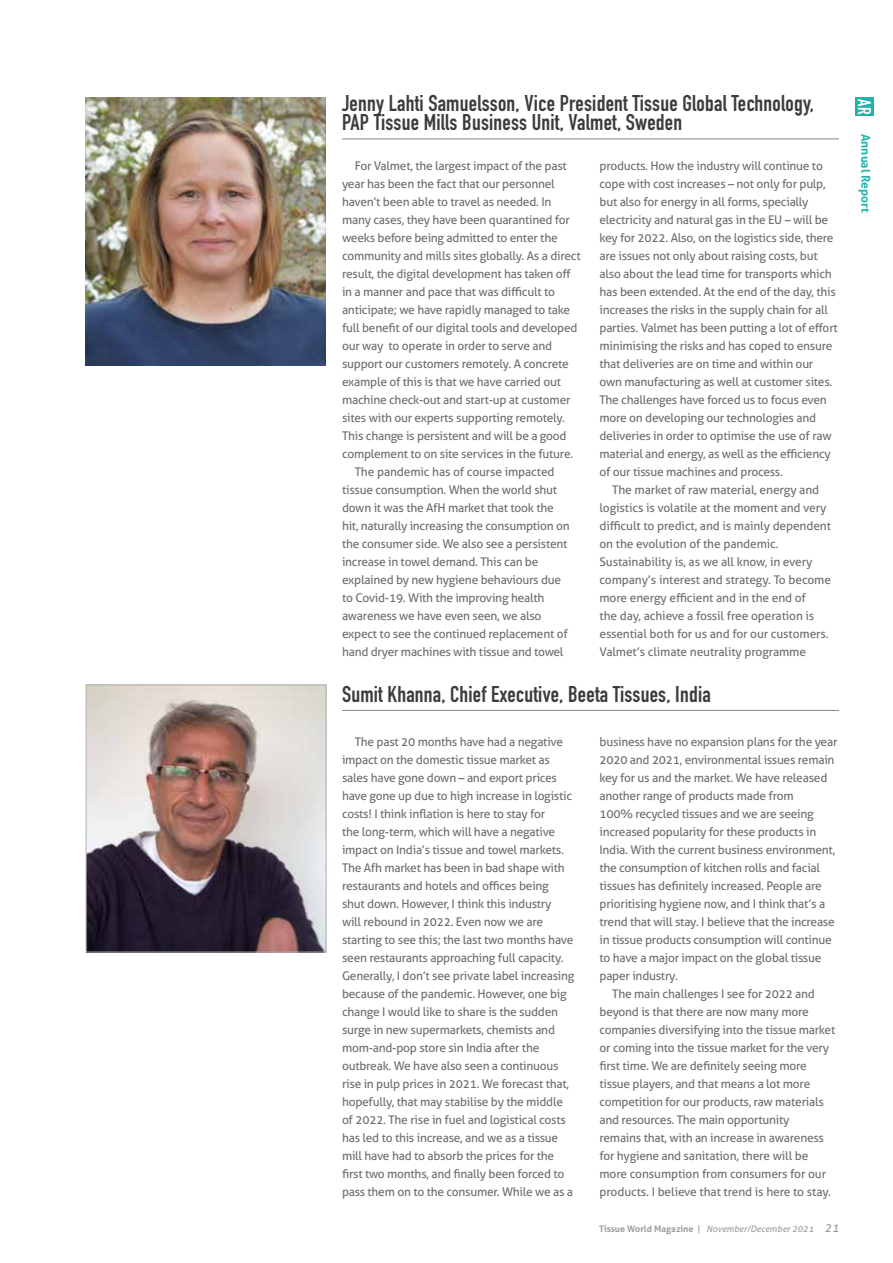
<style>
.page{position:relative;width:893px;height:1263px;background:#fff}
.page>*{position:absolute;margin:0;border:0;box-sizing:border-box;transform-origin:0 0}
.t1{font:700 22.5px/19.5px "DIN Condensed";letter-spacing:.01em;color:#3c3c3b}
.t2{font:700 18px "DIN Condensed";color:#fff}
.t3{font:12px/18px "Aller";letter-spacing:-.02em;color:#706f6f}
.t4{font:700 12px "Aller";color:#20b3aa}
.t5{font:italic 9px "Aller";color:#9d9d9c}
.s1{font-weight:700;font-style:normal}
.s2{font-style:normal}
.s3{font-size:12px}
</style>
<div class="page">
<div style="left:856px;top:98px;width:18px;height:18px;background:#20b3aa"></div>
<hr style="left:342px;top:139px;width:497px;height:1px;background:#878787">
<img style="left:85px;top:98px;width:240px;height:268px">
<hr style="left:342px;top:710px;width:497px;height:1px;background:#878787">
<img style="left:88px;top:686px;width:236px;height:264px">
<div style="left:86px;top:684px;width:240px;height:268px;border:1px solid #b3b2b2"></div>
<h1 class="t1" style="left:342px;top:93px;width:474px">Jenny Lahti Samuelsson, Vice President Tissue Global Technology,<br>PAP Tissue Mills Business Unit, Valmet, Sweden</h1>
<p class="t3" style="left:355px;top:157px;width:214px">For Valmet, the largest impact of the past</p>
<p class="t3" style="left:342px;top:175px;width:214px">year has been the fact that our personnel</p>
<p class="t3" style="left:342px;top:193px;width:211px">haven’t been able to travel as needed. In</p>
<p class="t3" style="left:342px;top:211px;width:229px">many cases, they have been quarantined for</p>
<p class="t3" style="left:342px;top:229px;width:217px">weeks before being admitted to enter the</p>
<p class="t3" style="left:342px;top:247px;width:240px">community and mills sites globally. As a direct</p>
<p class="t3" style="left:342px;top:265px;width:230px">result, the digital development has taken off</p>
<p class="t3" style="left:342px;top:283px;width:215px">in a manner and pace that was difficult to</p>
<p class="t3" style="left:342px;top:301px;width:230px">anticipate; we have rapidly managed to take</p>
<p class="t3" style="left:342px;top:319px;width:237px">full benefit of our digital tools and developed</p>
<p class="t3" style="left:342px;top:337px;width:212px">our way to operate in order to serve and</p>
<p class="t3" style="left:342px;top:355px;width:228px">support our customers remotely. A concrete</p>
<p class="t3" style="left:342px;top:373px;width:220px">example of this is that we have carried out</p>
<p class="t3" style="left:342px;top:391px;width:230px">machine check-out and start-up at customer</p>
<p class="t3" style="left:342px;top:409px;width:225px">sites with our experts supporting remotely.</p>
<p class="t3" style="left:342px;top:427px;width:226px">This change is persistent and will be a good</p>
<p class="t3" style="left:342px;top:445px;width:233px">complement to on site services in the future.</p>
<p class="t3" style="left:355px;top:463px;width:201px">The pandemic has of course impacted</p>
<p class="t3" style="left:342px;top:481px;width:217px">tissue consumption. When the world shut</p>
<p class="t3" style="left:342px;top:499px;width:213px">down it was the AfH market that took the</p>
<p class="t3" style="left:342px;top:517px;width:229px">hit, naturally increasing the consumption on</p>
<p class="t3" style="left:342px;top:535px;width:227px">the consumer side. We also see a persistent</p>
<p class="t3" style="left:342px;top:553px;width:198px">increase in towel demand. This can be</p>
<p class="t3" style="left:342px;top:571px;width:221px">explained by new hygiene behaviours due</p>
<p class="t3" style="left:342px;top:589px;width:204px">to Covid-19. With the improving health</p>
<p class="t3" style="left:342px;top:607px;width:201px">awareness we have even seen, we also</p>
<p class="t3" style="left:342px;top:625px;width:227px">expect to see the continued replacement of</p>
<p class="t3" style="left:342px;top:643px;width:223px">hand dryer machines with tissue and towel</p>
<p class="t3" style="left:599px;top:157px;width:225px">products. How the industry will continue to</p>
<p class="t3" style="left:599px;top:175px;width:228px">cope with cost increases – not only for pulp,</p>
<p class="t3" style="left:599px;top:193px;width:211px">but also for energy in all forms, specially</p>
<p class="t3" style="left:599px;top:211px;width:230px">electricity and natural gas in the EU – will be</p>
<p class="t3" style="left:599px;top:229px;width:236px">key for 2022. Also, on the logistics side, there</p>
<p class="t3" style="left:599px;top:247px;width:220px">are issues not only about raising costs, but</p>
<p class="t3" style="left:599px;top:265px;width:234px">also about the lead time for transports which</p>
<p class="t3" style="left:599px;top:283px;width:238px">has been extended. At the end of the day, this</p>
<p class="t3" style="left:599px;top:301px;width:230px">increases the risks in the supply chain for all</p>
<p class="t3" style="left:599px;top:319px;width:240px">parties. Valmet has been putting a lot of effort</p>
<p class="t3" style="left:599px;top:337px;width:234px">minimising the risks and has coped to ensure</p>
<p class="t3" style="left:599px;top:355px;width:215px">that deliveries are on time and within our</p>
<p class="t3" style="left:599px;top:373px;width:234px">own manufacturing as well at customer sites.</p>
<p class="t3" style="left:599px;top:391px;width:229px">The challenges have forced us to focus even</p>
<p class="t3" style="left:599px;top:409px;width:218px">more on developing our technologies and</p>
<p class="t3" style="left:599px;top:427px;width:234px">deliveries in order to optimise the use of raw</p>
<p class="t3" style="left:599px;top:445px;width:233px">material and energy, as well as the efficiency</p>
<p class="t3" style="left:599px;top:463px;width:185px">of our tissue machines and process.</p>
<p class="t3" style="left:612px;top:481px;width:208px">The market of raw material, energy and</p>
<p class="t3" style="left:599px;top:499px;width:228px">logistics is volatile at the moment and very</p>
<p class="t3" style="left:599px;top:517px;width:233px">difficult to predict, and is mainly dependent</p>
<p class="t3" style="left:599px;top:535px;width:181px">on the evolution of the pandemic.</p>
<p class="t3" style="left:599px;top:553px;width:214px">Sustainability is, as we all know, in every</p>
<p class="t3" style="left:599px;top:571px;width:233px">company’s interest and strategy. To become</p>
<p class="t3" style="left:599px;top:589px;width:208px">more energy efficient and in the end of</p>
<p class="t3" style="left:599px;top:607px;width:216px">the day, achieve a fossil free operation is</p>
<p class="t3" style="left:599px;top:625px;width:231px">essential both for us and for our customers.</p>
<p class="t3" style="left:599px;top:643px;width:208px">Valmet’s climate neutrality programme</p>
<h1 class="t1" style="left:342px;top:684px;width:370px">Sumit Khanna, Chief Executive, Beeta Tissues, India</h1>
<p class="t3" style="left:342px;top:733px;width:234px;text-indent:13px">The past 20 months have had a negative impact on the domestic tissue market as sales have gone down – and export prices have gone up due to high increase in logistic costs! I think inflation is here to stay for<br>the long-term, which will have a negative impact on India’s tissue and towel markets.<br>The Afh market has been in bad shape with restaurants and hotels and offices being shut down. However, I think this industry<br>will rebound in 2022. Even now we are starting to see this; the last two months have seen restaurants approaching full capacity.<br>Generally, I don’t see private label increasing because of the pandemic. However, one big change I would like to share is the sudden surge in new supermarkets, chemists and mom-and-pop store sin India after the outbreak. We have also seen a continuous rise in pulp prices in 2021. We forecast that, hopefully, that may stabilise by the middle of 2022. The rise in fuel and logistical costs has led to this increase, and we as a tissue mill have had to absorb the prices for the first two months, and finally been forced to pass them on to the consumer. While we as a</p>
<p class="t3" style="left:599px;top:733px;width:239px">business have no expansion plans for the year</p>
<p class="t3" style="left:599px;top:751px;width:236px">2020 and 2021, environmental issues remain</p>
<p class="t3" style="left:599px;top:769px;width:229px">key for us and the market. We have released</p>
<p class="t3" style="left:599px;top:787px;width:196px">another range of products made from</p>
<p class="t3" style="left:599px;top:805px;width:216px">100% recycled tissues and we are seeing</p>
<p class="t3" style="left:599px;top:823px;width:218px">increased popularity for these products in</p>
<p class="t3" style="left:599px;top:841px;width:237px">India. With the current business environment,</p>
<p class="t3" style="left:599px;top:859px;width:222px">the consumption of kitchen rolls and facial</p>
<p class="t3" style="left:599px;top:877px;width:224px">tissues has definitely increased. People are</p>
<p class="t3" style="left:599px;top:895px;width:227px">prioritising hygiene now, and I think that’s a</p>
<p class="t3" style="left:599px;top:913px;width:237px">trend that will stay. I believe that the increase</p>
<p class="t3" style="left:599px;top:931px;width:234px">in tissue products consumption will continue</p>
<p class="t3" style="left:599px;top:949px;width:223px">to have a major impact on the global tissue</p>
<p class="t3" style="left:599px;top:967px;width:80px">paper industry.</p>
<p class="t3" style="left:612px;top:985px;width:204px">The main challenges I see for 2022 and</p>
<p class="t3" style="left:599px;top:1003px;width:211px">beyond is that there are now many more</p>
<p class="t3" style="left:599px;top:1021px;width:237px">companies diversifying into the tissue market</p>
<p class="t3" style="left:599px;top:1039px;width:231px">or coming into the tissue market for the very</p>
<p class="t3" style="left:599px;top:1057px;width:209px">first time. We are definitely seeing more</p>
<p class="t3" style="left:599px;top:1075px;width:212px">tissue players, and that means a lot more</p>
<p class="t3" style="left:599px;top:1093px;width:226px">competition for our products, raw materials</p>
<p class="t3" style="left:599px;top:1111px;width:191px">and resources. The main opportunity</p>
<p class="t3" style="left:599px;top:1129px;width:226px">remains that, with an increase in awareness</p>
<p class="t3" style="left:599px;top:1147px;width:210px">for hygiene and sanitation, there will be</p>
<p class="t3" style="left:599px;top:1165px;width:228px">more consumption from consumers for our</p>
<p class="t3" style="left:599px;top:1183px;width:233px">products. I believe that trend is here to stay.</p>
<p class="t5" style="left:599px;top:1223px;width:241px"><span class="s1">Tissue World Magazine</span> <span class="s2">|</span> November/December 2021 <span class="s3">21</span></p>
<h2 class="t2" style="left:876px;top:99px;width:16px;rotate:90deg">AR</h2>
<p class="t4" style="left:873px;top:134px;width:80px;rotate:90deg">Annual Report</p>
</div>
